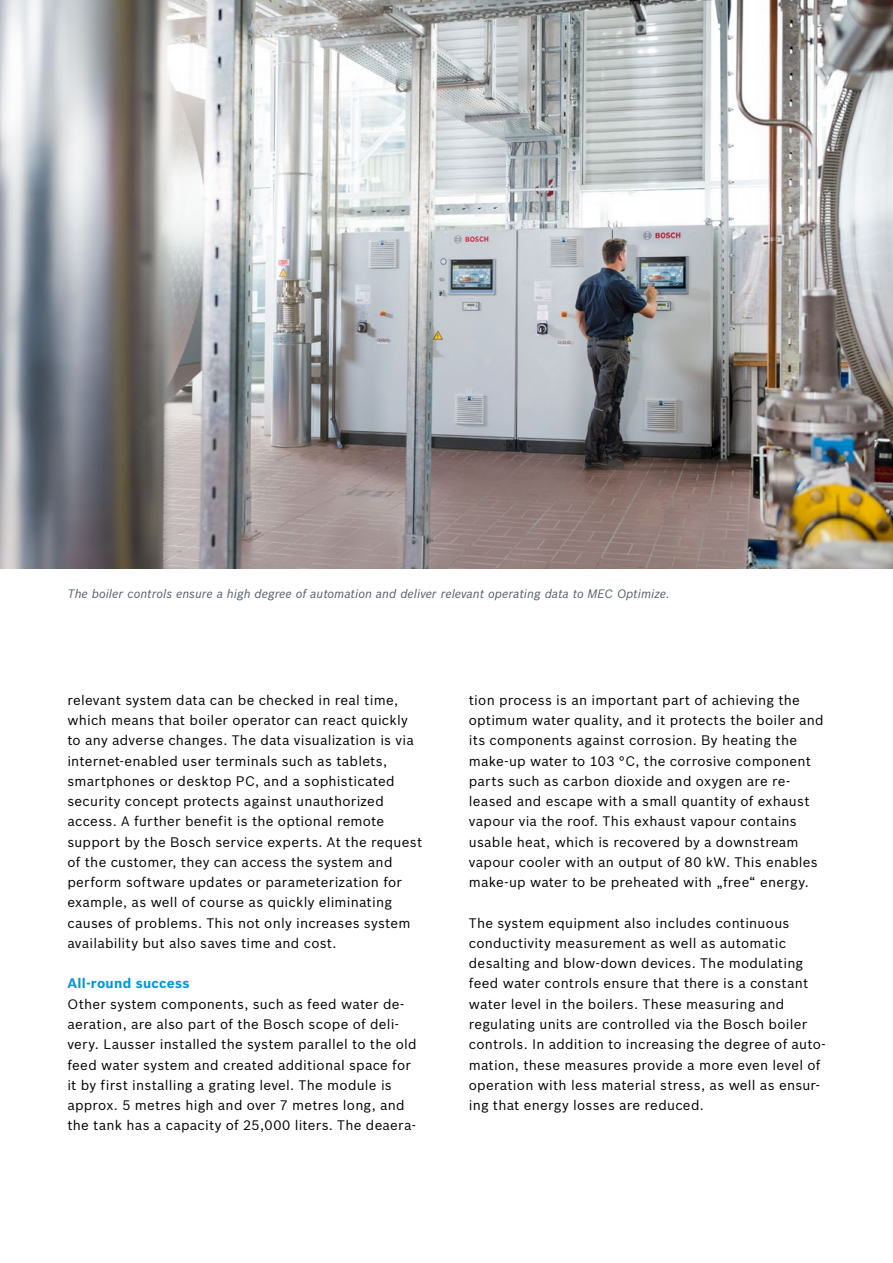
<style>
.page{position:relative;width:893px;height:1263px;background:#fff}
.page>*{position:absolute;margin:0;border:0;box-sizing:border-box;transform-origin:0 0}
.t1{font:13.5px/20.2px "Bosch Sans";letter-spacing:.02em;color:#000}
.t2{font:700 13.5px "Bosch Sans";letter-spacing:.02em;color:#0098d7}
.t3{font:italic 12px "Bosch Sans";color:#525f6b}
</style>
<div class="page">
<img style="left:0;top:0;width:893px;height:568px">
<p class="t3" style="left:67px;top:585px;width:604px">The boiler controls ensure a high degree of automation and deliver relevant operating data to MEC Optimize.</p>
<p class="t1" style="left:67px;top:689px;width:356px">relevant system data can be checked in real time, which means that boiler operator can react quickly to any adverse changes. The data visualization is via internet-enabled user terminals such as tablets, smartphones or desktop PC, and a sophisticated security concept protects against unauthorized access. A further benefit is the optional remote support by the Bosch service experts. At the request of the customer, they can access the system and perform software updates or parameterization for example, as well of course as quickly eliminating causes of problems. This not only increases system availability but also saves time and cost.</p>
<p class="t2" style="left:67px;top:973px;width:124px">All-round success</p>
<p class="t1" style="left:67px;top:993px;width:351px">Other system components, such as feed water de&shy;aeration, are also part of the Bosch scope of deli&shy;very. Lausser installed the system parallel to the old feed water system and created additional space for it by first installing a grating level. The module is approx. 5 metres high and over 7 metres long, and the tank has a capacity of 25,000 liters. The deaera-</p>
<p class="t1" style="left:469px;top:689px;width:356px">tion process is an important part of achieving the optimum water quality, and it protects the boiler and its components against corrosion. By heating the make-up water to 103 °C, the corrosive component parts such as carbon dioxide and oxygen are re&shy;leased and escape with a small quantity of exhaust vapour via the roof. This exhaust vapour contains usable heat, which is recovered by a downstream vapour cooler with an output of 80 kW. This enables make-up water to be preheated with „free“ energy.</p>
<p class="t1" style="left:469px;top:912px;width:358px">The system equipment also includes continuous conductivity measurement as well as automatic desalting and blow-down devices. The modulating feed water controls ensure that there is a constant water level in the boilers. These measuring and regulating units are controlled via the Bosch boiler controls. In addition to increasing the degree of auto&shy;mation, these measures provide a more even level of operation with less material stress, as well as ensur&shy;ing that energy losses are reduced.</p>
</div>
